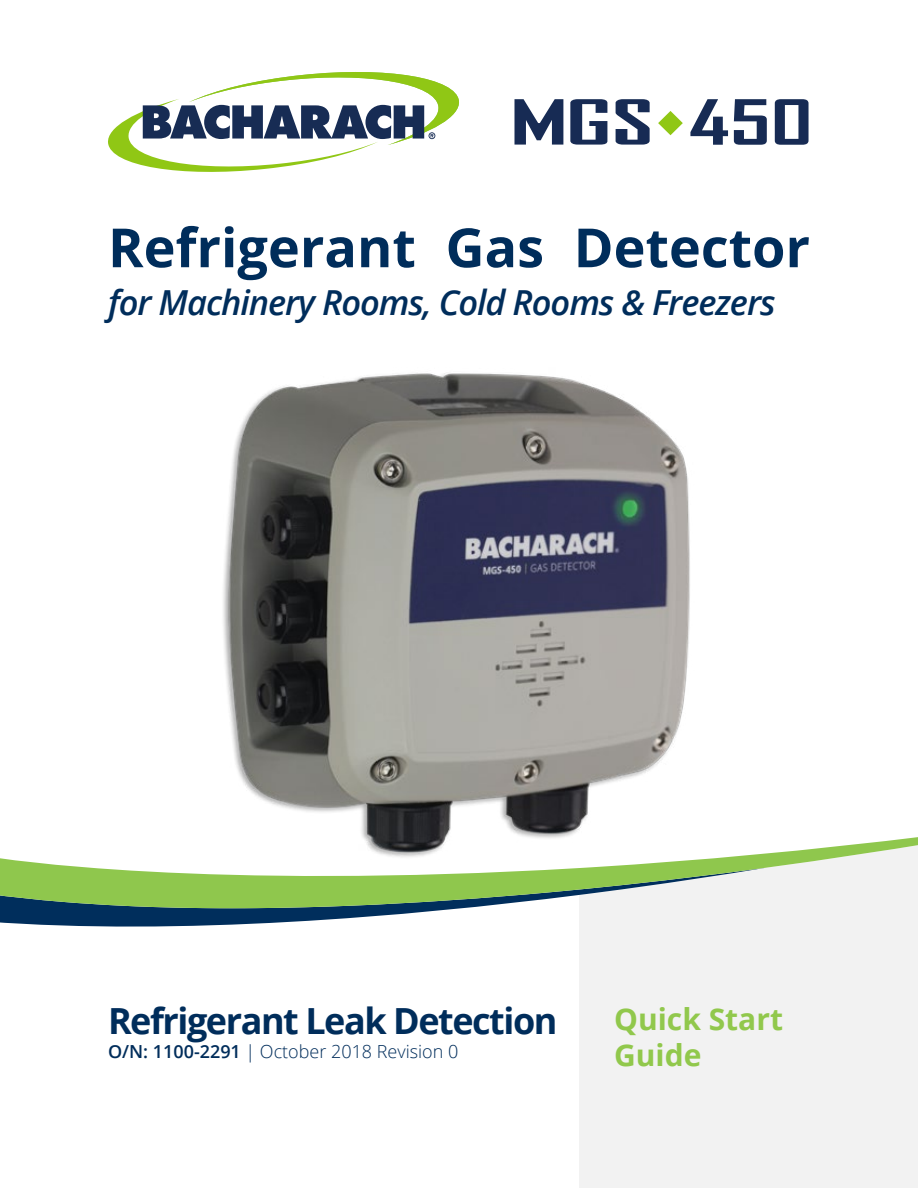
<style>
.page{position:relative;width:918px;height:1188px;background:#fff}
.page>*{position:absolute;margin:0;border:0;box-sizing:border-box;transform-origin:0 0}
.t1{font:700 54px "Open Sans";color:#002d5b}
.t2{font:700 36px "Open Sans";letter-spacing:-.04em;color:#002d5b}
.t3{font:italic 600 34.5px "Open Sans";letter-spacing:-.03em;color:#002d5b}
.t4{font:700 30px/36px "Open Sans";color:#91c84c}
.t5{font:300 18px "Open Sans";color:#002d5b}
.s1{font-weight:600}
</style>
<div class="page">
<div style="left:579px;top:908px;width:339px;height:280px;background:#f2f2f2"></div>
<svg style="left:0;top:908px;width:767px;height:28px"></svg>
<svg style="left:0;top:837px;width:918px;height:71px"></svg>
<img style="left:150px;top:373px;width:618px;height:505px">
<svg style="left:108px;top:72px;width:351px;height:100px"></svg>
<svg style="left:515px;top:99px;width:48px;height:46px"></svg>
<svg style="left:570px;top:99px;width:37px;height:46px"></svg>
<svg style="left:616px;top:99px;width:34px;height:46px"></svg>
<svg style="left:658px;top:111px;width:25px;height:24px"></svg>
<svg style="left:690px;top:99px;width:38px;height:46px"></svg>
<svg style="left:734px;top:99px;width:33px;height:46px"></svg>
<svg style="left:775px;top:99px;width:34px;height:46px"></svg>
<h1 class="t1" style="left:108px;top:210px;width:703px">Refrigerant Gas Detector</h1>
<p class="t3" style="left:108px;top:279px;width:669px">for Machinery Rooms, Cold Rooms &amp; Freezers</p>
<p class="t2" style="left:108px;top:996px;width:451px">Refrigerant Leak Detection</p>
<p class="t5" style="left:108px;top:1040px;width:352px"><span class="s1">O/N: 1100-2291</span> | October 2018 Revision 0</p>
<p class="t4" style="left:614px;top:1000px;width:170px">Quick Start<br>Guide</p>
</div>
